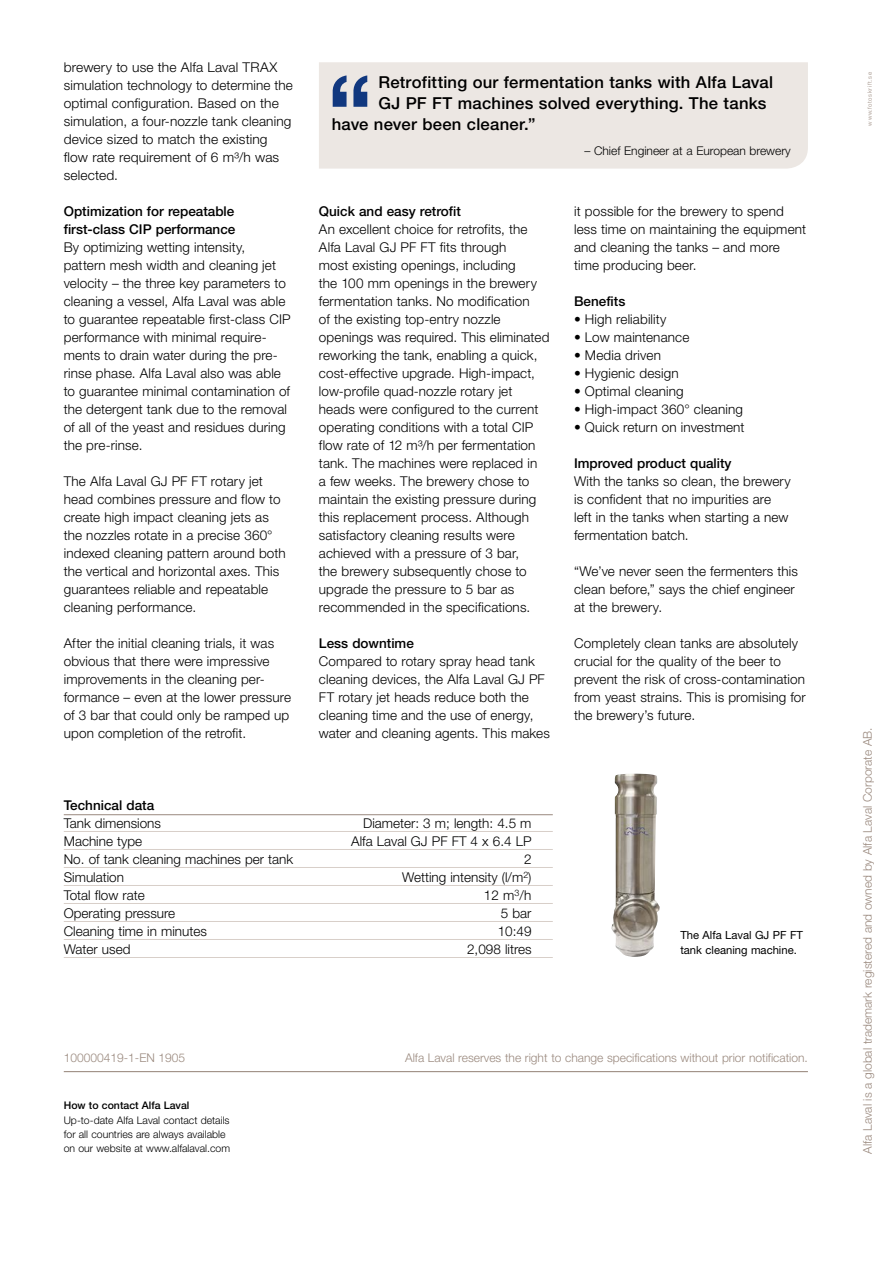
<style>
.page{position:relative;width:893px;height:1263px;background:#fff}
.page>*{position:absolute;margin:0;border:0;box-sizing:border-box;transform-origin:0 0}
.t1{font:700 97.5px "Helvetica Neue LT Std";color:#11387f}
.t2{font:500 16.5px "Helvetica Neue LT Std";letter-spacing:.01em;color:#000}
.t3{font:300 13.5px/18px "Helvetica Neue LT Std";letter-spacing:.01em;color:#000}
.t4{font:500 13.5px/18px "Helvetica Neue LT Std";color:#000}
.t5{font:300 12px "Helvetica Neue LT Std";color:#9a897e}
.t6{font:300 12px "Helvetica Neue LT Std";color:#000}
.t7{font:11.25px/14.2px "Helvetica Neue LT Std";color:#000}
.t8{font:300 10.5px/14.2px "Helvetica Neue LT Std";color:#000}
.t9{font:500 10.5px "Helvetica Neue LT Std";color:#000}
.t10{font:300 6px "Helvetica Neue LT Std";letter-spacing:.095em;color:#9a897e}
</style>
<div class="page">
<hr style="left:64px;top:1071px;width:744px;height:1px;background:#9a897e">
<hr style="left:64px;top:814px;width:489px;height:1px;background:#9a897e">
<hr style="left:64px;top:831px;width:489px;height:1px;background:#d8cfc9">
<hr style="left:64px;top:849px;width:489px;height:1px;background:#d8cfc9">
<hr style="left:64px;top:867px;width:489px;height:1px;background:#d8cfc9">
<hr style="left:64px;top:885px;width:489px;height:1px;background:#d8cfc9">
<hr style="left:64px;top:903px;width:489px;height:1px;background:#d8cfc9">
<hr style="left:64px;top:921px;width:489px;height:1px;background:#d8cfc9">
<hr style="left:64px;top:939px;width:489px;height:1px;background:#d8cfc9">
<hr style="left:64px;top:957px;width:489px;height:1px;background:#d8cfc9">
<div style="left:319px;top:62px;width:489px;height:107px;background:#ece7e3"></div>
<img style="left:611px;top:774px;width:49px;height:183px">
<p class="t3" style="left:64px;top:58px;width:231px">brewery to use the Alfa Laval TRAX simulation technology to determine the optimal configuration. Based on the simulation, a four-nozzle tank cleaning device sized to match the existing flow rate requirement of 6 m³/h was selected.</p>
<p class="t4" style="left:64px;top:202px;width:173px">Optimization for repeatable first-class CIP performance</p>
<p class="t3" style="left:64px;top:238px;width:228px">By optimizing wetting intensity, pattern mesh width and cleaning jet velocity – the three key parameters to cleaning a vessel, Alfa Laval was able to guarantee repeatable first-class CIP performance with minimal require&shy;ments to drain water during the pre&shy;rinse phase. Alfa Laval also was able to guarantee minimal contamination of the detergent tank due to the removal of all of the yeast and residues during the pre-rinse.</p>
<p class="t3" style="left:64px;top:472px;width:223px">The Alfa Laval GJ PF FT rotary jet head combines pressure and flow to create high impact cleaning jets as the nozzles rotate in a precise 360° indexed cleaning pattern around both the vertical and horizontal axes. This guarantees reliable and repeatable cleaning performance.</p>
<p class="t3" style="left:64px;top:634px;width:229px">After the initial cleaning trials, it was obvious that there were impressive improvements in the cleaning per&shy;formance – even at the lower pressure of 3 bar that could only be ramped up upon completion of the retrofit.</p>
<h1 class="t1" style="left:327px;top:50px;width:47px">“</h1>
<p class="t2" style="left:378px;top:72px;width:396px">Retrofitting our fermentation tanks with Alfa Laval</p>
<p class="t2" style="left:378px;top:93px;width:390px">GJ PF FT machines solved everything. The tanks</p>
<p class="t2" style="left:332px;top:114px;width:205px">have never been cleaner.”</p>
<p class="t4" style="left:319px;top:202px;width:143px">Quick and easy retrofit</p>
<p class="t3" style="left:319px;top:220px;width:232px">An excellent choice for retrofits, the Alfa Laval GJ PF FT fits through<br>most existing openings, including<br>the 100 mm openings in the brewery fermentation tanks. No modification<br>of the existing top-entry nozzle openings was required. This eliminated reworking the tank, enabling a quick, cost-effective upgrade. High-impact, low-profile quad-nozzle rotary jet heads were configured to the current operating conditions with a total CIP flow rate of 12 m³/h per fermentation tank. The machines were replaced in<br>a few weeks. The brewery chose to maintain the existing pressure during this replacement process. Although satisfactory cleaning results were achieved with a pressure of 3 bar,<br>the brewery subsequently chose to upgrade the pressure to 5 bar as recommended in the specifications.</p>
<p class="t4" style="left:319px;top:634px;width:96px">Less downtime</p>
<p class="t3" style="left:319px;top:652px;width:232px">Compared to rotary spray head tank cleaning devices, the Alfa Laval GJ PF FT rotary jet heads reduce both the cleaning time and the use of energy, water and cleaning agents. This makes</p>
<p class="t6" style="left:584px;top:143px;width:208px">– Chief Engineer at a European brewery</p>
<p class="t3" style="left:574px;top:202px;width:234px">it possible for the brewery to spend less time on maintaining the equipment and cleaning the tanks – and more time producing beer.</p>
<p class="t4" style="left:574px;top:292px;width:53px">Benefits</p>
<p class="t3" style="left:574px;top:310px;width:94px">• High reliability</p>
<p class="t3" style="left:574px;top:328px;width:117px">• Low maintenance</p>
<p class="t3" style="left:574px;top:346px;width:88px">• Media driven</p>
<p class="t3" style="left:574px;top:364px;width:106px">• Hygienic design</p>
<p class="t3" style="left:574px;top:382px;width:111px">• Optimal cleaning</p>
<p class="t3" style="left:574px;top:400px;width:170px">• High-impact 360° cleaning</p>
<p class="t3" style="left:574px;top:418px;width:172px">• Quick return on investment</p>
<p class="t4" style="left:574px;top:454px;width:159px">Improved product quality</p>
<p class="t3" style="left:574px;top:472px;width:218px">With the tanks so clean, the brewery is confident that no impurities are left in the tanks when starting a new fermentation batch.</p>
<p class="t3" style="left:574px;top:562px;width:225px">“We’ve never seen the fermenters this clean before,” says the chief engineer at the brewery.</p>
<p class="t3" style="left:574px;top:634px;width:233px">Completely clean tanks are absolutely crucial for the quality of the beer to prevent the risk of cross-contamination from yeast strains. This is promising for the brewery’s future.</p>
<p class="t4" style="left:64px;top:796px;width:92px">Technical data</p>
<p class="t3" style="left:64px;top:814px;width:99px">Tank dimensions</p>
<p class="t3" style="left:363px;top:814px;width:170px">Diameter: 3 m; length: 4.5 m</p>
<p class="t3" style="left:64px;top:832px;width:80px">Machine type</p>
<p class="t3" style="left:351px;top:832px;width:182px">Alfa Laval GJ PF FT 4 x 6.4 LP</p>
<p class="t3" style="left:64px;top:850px;width:231px">No. of tank cleaning machines per tank</p>
<p class="t3" style="left:524px;top:850px;width:9px">2</p>
<p class="t3" style="left:64px;top:868px;width:62px">Simulation</p>
<p class="t3" style="left:402px;top:868px;width:131px">Wetting intensity (l/m<sup>2</sup>)</p>
<p class="t3" style="left:64px;top:886px;width:83px">Total flow rate</p>
<p class="t3" style="left:484px;top:886px;width:49px">12 m<sup>3</sup>/h</p>
<p class="t3" style="left:64px;top:904px;width:113px">Operating pressure</p>
<p class="t3" style="left:501px;top:904px;width:32px">5 bar</p>
<p class="t3" style="left:64px;top:922px;width:145px">Cleaning time in minutes</p>
<p class="t3" style="left:498px;top:922px;width:35px">10:49</p>
<p class="t3" style="left:64px;top:940px;width:68px">Water used</p>
<p class="t3" style="left:467px;top:940px;width:66px">2,098 litres</p>
<p class="t7" style="left:680px;top:928px;width:124px">The Alfa Laval GJ PF FT tank cleaning machine.</p>
<p class="t5" style="left:64px;top:1050px;width:123px">100000419-1-EN 1905</p>
<p class="t5" style="left:405px;top:1050px;width:404px">Alfa Laval reserves the right to change specifications without prior notification.</p>
<p class="t9" style="left:64px;top:1099px;width:127px">How to contact Alfa Laval</p>
<p class="t8" style="left:64px;top:1112px;width:168px">Up-to-date Alfa Laval contact details for all countries are always available on our website at www.alfalaval.com</p>
<p class="t10" style="left:866px;top:126px;width:55px;rotate:-90deg">www.fotoskrift.se</p>
<p class="t5" style="left:860px;top:1154px;width:428px;rotate:-90deg">Alfa Laval is a global trademark registered and owned by Alfa Laval Corporate AB.</p>
</div>
